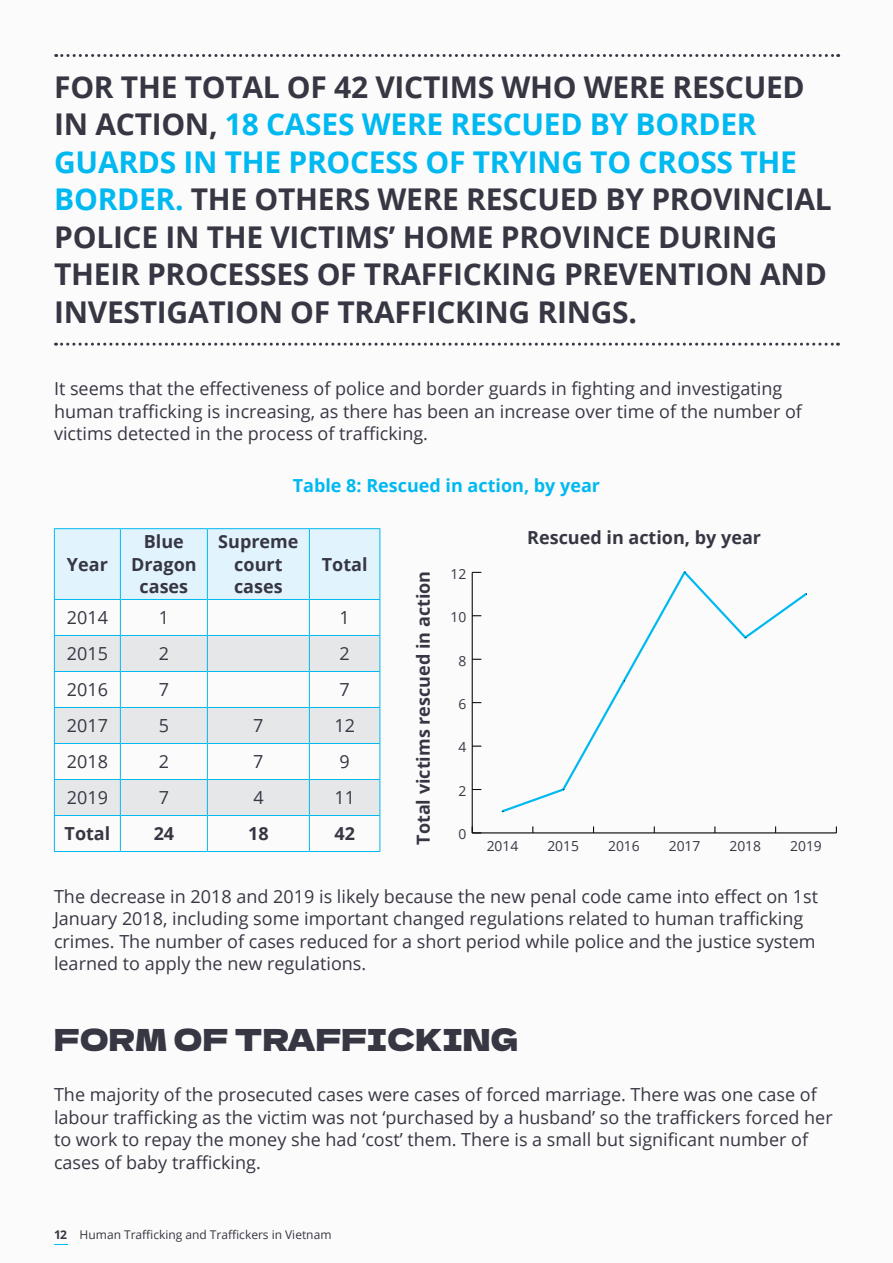
<style>
.page{position:relative;width:893px;height:1263px;background:#fbfbfb}
.page>*{position:absolute;margin:0;border:0;box-sizing:border-box;transform-origin:0 0}
.t1{font:700 30px/37.5px "Open Sans";letter-spacing:-.01em;color:#373744}
.t2{font:30px "Dela Gothic One";color:#373744}
.t3{font:18px/22.5px "Open Sans";color:#373744}
.t4{font:700 18px/22.5px "Open Sans";color:#373744;text-align:center}
.t5{font:700 18px "Open Sans";color:#00b9f1}
.t6{font:13.8px "Open Sans";color:#373744}
.t7{font:12px "Open Sans";color:#373744}
.s1{color:#00b9f1}
.s2{font-weight:700}
</style>
<div class="page">
<svg style="left:54px;top:1244px;width:13px;height:1px"></svg>
<div style="left:55px;top:529px;width:325px;height:70px;background:#e1f4fd"></div>
<svg style="left:55px;top:636px;width:325px;height:179px;fill:#e6e7e8"></svg>
<hr style="left:120px;top:529px;width:1px;height:70px;background:#00b9f1">
<hr style="left:207px;top:529px;width:1px;height:70px;background:#00b9f1">
<hr style="left:309px;top:529px;width:1px;height:70px;background:#00b9f1">
<hr style="left:380px;top:529px;width:1px;height:70px;background:#00b9f1">
<hr style="left:54px;top:599px;width:66px;height:1px;background:#00b9f1">
<hr style="left:120px;top:599px;width:87px;height:1px;background:#00b9f1">
<hr style="left:120px;top:600px;width:1px;height:35px;background:#00b9f1">
<hr style="left:207px;top:599px;width:102px;height:1px;background:#00b9f1">
<hr style="left:207px;top:600px;width:1px;height:35px;background:#00b9f1">
<hr style="left:309px;top:599px;width:71px;height:1px;background:#00b9f1">
<hr style="left:309px;top:600px;width:1px;height:35px;background:#00b9f1">
<hr style="left:380px;top:600px;width:1px;height:35px;background:#00b9f1">
<hr style="left:54px;top:635px;width:66px;height:1px;background:#00b9f1">
<hr style="left:120px;top:635px;width:87px;height:1px;background:#00b9f1">
<hr style="left:120px;top:636px;width:1px;height:35px;background:#00b9f1">
<hr style="left:207px;top:635px;width:102px;height:1px;background:#00b9f1">
<hr style="left:207px;top:636px;width:1px;height:35px;background:#00b9f1">
<hr style="left:309px;top:635px;width:71px;height:1px;background:#00b9f1">
<hr style="left:309px;top:636px;width:1px;height:35px;background:#00b9f1">
<hr style="left:380px;top:636px;width:1px;height:35px;background:#00b9f1">
<hr style="left:54px;top:671px;width:66px;height:1px;background:#00b9f1">
<hr style="left:120px;top:671px;width:87px;height:1px;background:#00b9f1">
<hr style="left:120px;top:672px;width:1px;height:35px;background:#00b9f1">
<hr style="left:207px;top:671px;width:102px;height:1px;background:#00b9f1">
<hr style="left:207px;top:672px;width:1px;height:35px;background:#00b9f1">
<hr style="left:309px;top:671px;width:71px;height:1px;background:#00b9f1">
<hr style="left:309px;top:672px;width:1px;height:35px;background:#00b9f1">
<hr style="left:380px;top:672px;width:1px;height:35px;background:#00b9f1">
<hr style="left:54px;top:707px;width:66px;height:1px;background:#00b9f1">
<hr style="left:120px;top:707px;width:87px;height:1px;background:#00b9f1">
<hr style="left:120px;top:708px;width:1px;height:35px;background:#00b9f1">
<hr style="left:207px;top:707px;width:102px;height:1px;background:#00b9f1">
<hr style="left:207px;top:708px;width:1px;height:35px;background:#00b9f1">
<hr style="left:309px;top:707px;width:71px;height:1px;background:#00b9f1">
<hr style="left:309px;top:708px;width:1px;height:35px;background:#00b9f1">
<hr style="left:380px;top:708px;width:1px;height:35px;background:#00b9f1">
<hr style="left:54px;top:743px;width:66px;height:1px;background:#00b9f1">
<hr style="left:120px;top:743px;width:87px;height:1px;background:#00b9f1">
<hr style="left:120px;top:744px;width:1px;height:35px;background:#00b9f1">
<hr style="left:207px;top:743px;width:102px;height:1px;background:#00b9f1">
<hr style="left:207px;top:744px;width:1px;height:35px;background:#00b9f1">
<hr style="left:309px;top:743px;width:71px;height:1px;background:#00b9f1">
<hr style="left:309px;top:744px;width:1px;height:35px;background:#00b9f1">
<hr style="left:380px;top:744px;width:1px;height:35px;background:#00b9f1">
<hr style="left:54px;top:779px;width:66px;height:1px;background:#00b9f1">
<hr style="left:120px;top:779px;width:87px;height:1px;background:#00b9f1">
<hr style="left:120px;top:780px;width:1px;height:35px;background:#00b9f1">
<hr style="left:207px;top:779px;width:102px;height:1px;background:#00b9f1">
<hr style="left:207px;top:780px;width:1px;height:35px;background:#00b9f1">
<hr style="left:309px;top:779px;width:71px;height:1px;background:#00b9f1">
<hr style="left:309px;top:780px;width:1px;height:35px;background:#00b9f1">
<hr style="left:380px;top:780px;width:1px;height:35px;background:#00b9f1">
<hr style="left:54px;top:815px;width:66px;height:1px;background:#00b9f1">
<hr style="left:120px;top:815px;width:87px;height:1px;background:#00b9f1">
<hr style="left:120px;top:816px;width:1px;height:35px;background:#00b9f1">
<hr style="left:207px;top:815px;width:102px;height:1px;background:#00b9f1">
<hr style="left:207px;top:816px;width:1px;height:35px;background:#00b9f1">
<hr style="left:309px;top:815px;width:71px;height:1px;background:#00b9f1">
<hr style="left:309px;top:816px;width:1px;height:35px;background:#00b9f1">
<hr style="left:380px;top:816px;width:1px;height:35px;background:#00b9f1">
<hr style="left:54px;top:528px;width:66px;height:1px;background:#00b9f1">
<hr style="left:54px;top:529px;width:1px;height:70px;background:#00b9f1">
<hr style="left:120px;top:528px;width:87px;height:1px;background:#00b9f1">
<hr style="left:207px;top:528px;width:102px;height:1px;background:#00b9f1">
<hr style="left:309px;top:528px;width:71px;height:1px;background:#00b9f1">
<hr style="left:54px;top:600px;width:1px;height:35px;background:#00b9f1">
<hr style="left:54px;top:636px;width:1px;height:35px;background:#00b9f1">
<hr style="left:54px;top:672px;width:1px;height:35px;background:#00b9f1">
<hr style="left:54px;top:708px;width:1px;height:35px;background:#00b9f1">
<hr style="left:54px;top:744px;width:1px;height:35px;background:#00b9f1">
<hr style="left:54px;top:780px;width:1px;height:35px;background:#00b9f1">
<hr style="left:54px;top:816px;width:1px;height:35px;background:#00b9f1">
<hr style="left:54px;top:851px;width:66px;height:1px;background:#00b9f1">
<hr style="left:120px;top:851px;width:87px;height:1px;background:#00b9f1">
<hr style="left:207px;top:851px;width:102px;height:1px;background:#00b9f1">
<hr style="left:309px;top:851px;width:71px;height:1px;background:#00b9f1">
<hr style="left:472px;top:833px;width:364px;height:1px;background:#000">
<hr style="left:472px;top:572px;width:1px;height:261px;background:#000">
<svg style="left:472px;top:826px;width:9px;height:8px"></svg>
<svg style="left:501px;top:571px;width:306px;height:242px"></svg>
<svg style="left:56px;top:54px;width:783px;height:3px"></svg>
<svg style="left:56px;top:343px;width:782px;height:3px"></svg>
<p class="t1" style="left:54px;top:68px;width:779px">FOR THE TOTAL OF 42 VICTIMS WHO WERE RESCUED IN ACTION, <span class="s1">18 CASES WERE RESCUED BY BORDER GUARDS IN THE PROCESS OF TRYING TO CROSS THE BORDER.</span> THE OTHERS WERE RESCUED BY PROVINCIAL POLICE IN THE VICTIMS’ HOME PROVINCE DURING THEIR PROCESSES OF TRAFFICKING PREVENTION AND INVESTIGATION OF TRAFFICKING RINGS.</p>
<p class="t3" style="left:54px;top:377px;width:749px">It seems that the effectiveness of police and border guards in fighting and investigating human trafficking is increasing, as there has been an increase over time of the number of victims detected in the process of trafficking.</p>
<p class="t5" style="left:293px;top:473px;width:309px">Table 8: Rescued in action, by year</p>
<p class="t4" style="left:527px;top:525px;width:235px">Rescued in action, by year</p>
<p class="t4" style="left:411px;top:845px;width:275px;rotate:-90deg">Total victims rescued in action</p>
<p class="t4" style="left:131px;top:530px;width:67px">Blue<br>Dragon cases</p>
<p class="t4" style="left:218px;top:530px;width:82px">Supreme court cases</p>
<p class="t4" style="left:322px;top:553px;width:47px">Total</p>
<p class="t4" style="left:67px;top:553px;width:42px">Year</p>
<p class="t6" style="left:451px;top:564px;width:17px">12</p>
<p class="t3" style="left:67px;top:606px;width:43px">2014</p>
<p class="t3" style="left:159px;top:606px;width:12px">1</p>
<p class="t3" style="left:339px;top:606px;width:12px">1</p>
<p class="t3" style="left:67px;top:642px;width:43px">2015</p>
<p class="t3" style="left:159px;top:642px;width:12px">2</p>
<p class="t3" style="left:340px;top:642px;width:12px">2</p>
<p class="t3" style="left:67px;top:678px;width:43px">2016</p>
<p class="t3" style="left:159px;top:678px;width:12px">7</p>
<p class="t3" style="left:340px;top:678px;width:12px">7</p>
<p class="t3" style="left:67px;top:714px;width:43px">2017</p>
<p class="t3" style="left:159px;top:714px;width:12px">5</p>
<p class="t3" style="left:253px;top:714px;width:12px">7</p>
<p class="t3" style="left:334px;top:714px;width:22px">12</p>
<p class="t3" style="left:67px;top:750px;width:43px">2018</p>
<p class="t3" style="left:159px;top:750px;width:12px">2</p>
<p class="t3" style="left:253px;top:750px;width:12px">7</p>
<p class="t3" style="left:340px;top:750px;width:12px">9</p>
<p class="t3" style="left:67px;top:786px;width:43px">2019</p>
<p class="t3" style="left:159px;top:786px;width:12px">7</p>
<p class="t3" style="left:253px;top:786px;width:12px">4</p>
<p class="t3" style="left:334px;top:786px;width:22px">11</p>
<p class="t4" style="left:65px;top:822px;width:47px">Total</p>
<p class="t4" style="left:154px;top:822px;width:22px">24</p>
<p class="t4" style="left:248px;top:822px;width:22px">18</p>
<p class="t4" style="left:334px;top:822px;width:22px">42</p>
<p class="t6" style="left:459px;top:825px;width:9px">0</p>
<p class="t6" style="left:451px;top:608px;width:17px">10</p>
<p class="t6" style="left:459px;top:651px;width:9px">8</p>
<p class="t6" style="left:459px;top:695px;width:9px">6</p>
<p class="t6" style="left:459px;top:738px;width:9px">4</p>
<p class="t6" style="left:459px;top:781px;width:9px">2</p>
<p class="t6" style="left:487px;top:836px;width:33px">2014</p>
<p class="t6" style="left:547px;top:836px;width:33px">2015</p>
<p class="t6" style="left:608px;top:836px;width:33px">2016</p>
<p class="t6" style="left:669px;top:836px;width:33px">2017</p>
<p class="t6" style="left:729px;top:836px;width:33px">2018</p>
<p class="t6" style="left:790px;top:836px;width:33px">2019</p>
<p class="t3" style="left:54px;top:884px;width:766px">The decrease in 2018 and 2019 is likely because the new penal code came into effect on 1st January 2018, including some important changed regulations related to human trafficking crimes. The number of cases reduced for a short period while police and the justice system learned to apply the new regulations.</p>
<h1 class="t2" style="left:54px;top:1016px;width:465px">FORM OF TRAFFICKING</h1>
<p class="t3" style="left:54px;top:1083px;width:780px">The majority of the prosecuted cases were cases of forced marriage. There was one case of labour trafficking as the victim was not ‘purchased by a husband’ so the traffickers forced her to work to repay the money she had ‘cost’ them. There is a small but significant number of cases of baby trafficking.</p>
<p class="t7" style="left:54px;top:1226px;width:279px"><span class="s2">12</span> Human Trafficking and Traffickers in Vietnam</p>
</div>
